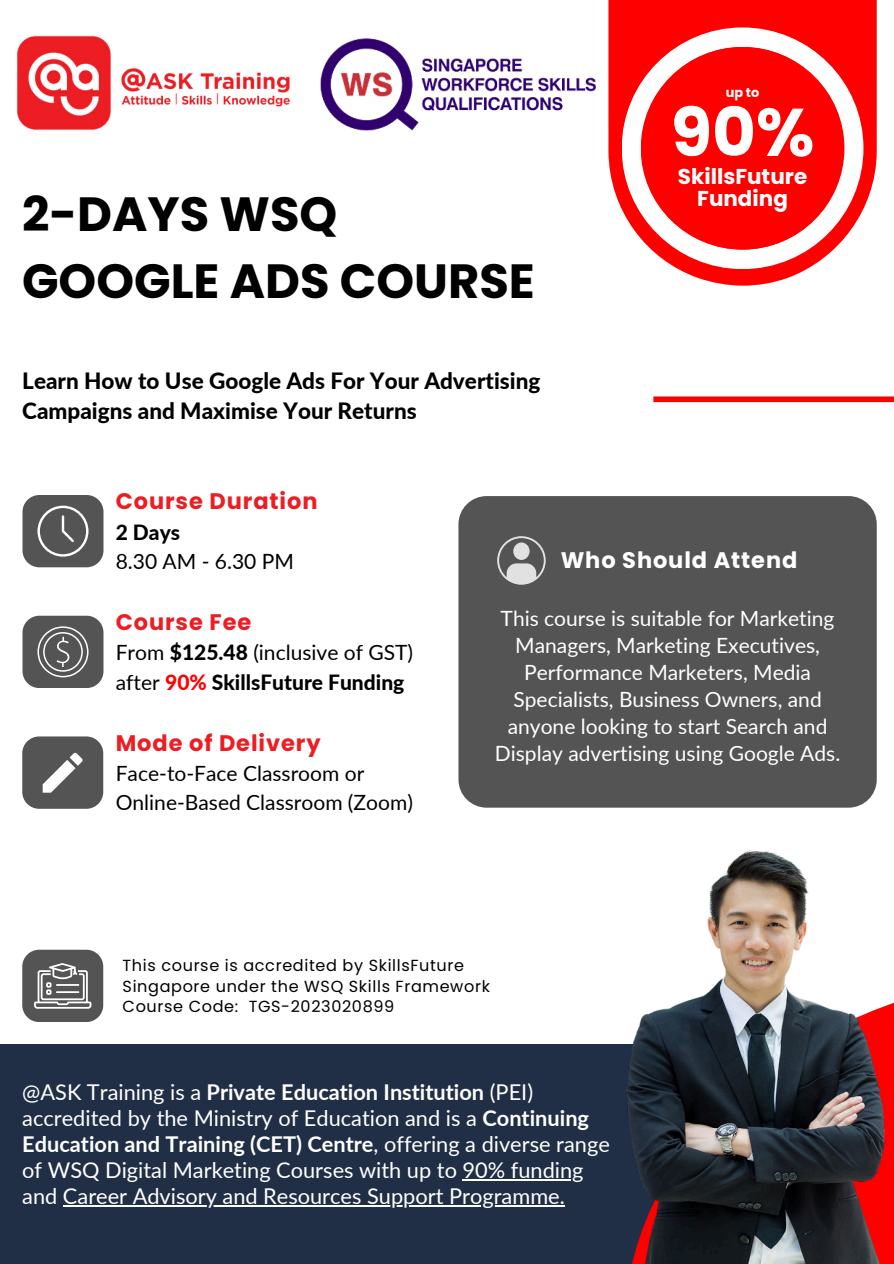
<style>
.page{position:relative;width:894px;height:1264px;background:#fff}
.page>*{position:absolute;margin:0;border:0;box-sizing:border-box;transform-origin:0 0}
.t1{font:700 67.2px "Poppins";color:#fff}
.t2{font:700 48px/66.3px "Poppins";color:#000}
.t3{font:800 22.5px/30.3px "Lato";color:#000}
.t4{font:700 22.5px "Poppins";letter-spacing:.04em;color:#ec1d23}
.t5{font:700 22.5px "Poppins";letter-spacing:.04em;color:#fff}
.t6{font:21.75px/26px "Lato";color:#fff}
.t7{font:700 21.45px/21.3px "Poppins";color:#fff;text-align:center}
.t8{font:21px/27px "Lato";color:#fff;text-align:center}
.t9{font:21px/29.2px "Lato";color:#000}
.t10{font:800 21px/29.2px "Lato";color:#000}
.t11{font:16.05px/20.2px "Poppins";letter-spacing:.04em;color:#000}
.t12{font:700 12.9px "Poppins";color:#fff}
.s1{font-weight:400}
.s2{color:#f00}
.s3{font-weight:700}
</style>
<div class="page">
<div style="left:653px;top:396px;width:240px;height:6px;background:#f00"></div>
<svg style="left:608px;top:0;width:268px;height:285px;fill:#f00"></svg>
<svg style="left:621px;top:27px;width:242px;height:242px"></svg>
<div style="left:640px;top:47px;width:204px;height:203px;background:#f00;border-radius:50%"></div>
<img style="left:17px;top:35px;width:273px;height:95px">
<img style="left:320px;top:38px;width:276px;height:93px">
<div style="left:0;top:1043px;width:892px;height:220px;background:#212f46"></div>
<div style="left:22px;top:949px;width:81px;height:73px;background:#545454;border-radius:17px"></div>
<svg style="left:34px;top:963px;width:57px;height:45px"></svg>
<hr style="left:56px;top:991px;width:23px;height:2px;background:#fff">
<div style="left:22px;top:495px;width:81px;height:72px;background:#545454;border-radius:17px"></div>
<svg style="left:37px;top:505px;width:51px;height:51px"></svg>
<div style="left:22px;top:736px;width:81px;height:72px;background:#545454;border-radius:17px"></div>
<svg style="left:43px;top:752px;width:40px;height:40px"></svg>
<div style="left:22px;top:615px;width:81px;height:73px;background:#545454;border-radius:17px"></div>
<svg style="left:37px;top:626px;width:51px;height:51px"></svg>
<div style="left:458px;top:496px;width:418px;height:311px;background:#545454;border-radius:28px"></div>
<svg style="left:497px;top:536px;width:48px;height:48px"></svg>
<img style="left:562px;top:787px;width:331px;height:476px">
<hr style="left:462px;top:1179px;width:121px;height:1px;background:#fff">
<hr style="left:63px;top:1204px;width:501px;height:2px;background:#fff">
<h2 class="t2" style="left:22px;top:182px;width:514px">2-DAYS WSQ<br>GOOGLE ADS COURSE</h2>
<p class="t12" style="left:725px;top:85px;width:35px">up to</p>
<h1 class="t1" style="left:670px;top:93px;width:145px">90%</h1>
<p class="t7" style="left:677px;top:166px;width:131px">SkillsFuture<br>Funding</p>
<p class="t3" style="left:22px;top:364px;width:519px">Learn How to Use Google Ads For Your Advertising<br>Campaigns and Maximise Your Returns</p>
<p class="t4" style="left:116px;top:488px;width:203px">Course Duration</p>
<p class="t10" style="left:116px;top:516px;width:66px">2 Days</p>
<p class="t9" style="left:116px;top:545px;width:180px">8.30 AM - 6.30 PM</p>
<p class="t5" style="left:560px;top:547px;width:238px">Who Should Attend</p>
<p class="t4" style="left:116px;top:609px;width:137px">Course Fee</p>
<p class="t8" style="left:494px;top:604px;width:347px">This course is suitable for Marketing Managers, Marketing Executives, Performance Marketers, Media Specialists, Business Owners, and anyone looking to start Search and Display advertising using Google Ads.</p>
<p class="t10" style="left:116px;top:637px;width:299px"><span class="s1">From</span> $125.48 <span class="s1">(inclusive of GST) after</span> <span class="s2">90%</span> SkillsFuture Funding</p>
<p class="t4" style="left:116px;top:729px;width:206px">Mode of Delivery</p>
<p class="t9" style="left:116px;top:758px;width:298px">Face-to-Face Classroom or<br>Online-Based Classroom (Zoom)</p>
<p class="t11" style="left:123px;top:955px;width:369px">This course is accredited by SkillsFuture<br>Singapore under the WSQ Skills Framework<br>Course Code: TGS-2023020899</p>
<p class="t6" style="left:22px;top:1078px;width:589px">@ASK Training is a <span class="s3">Private Education Institution</span> (PEI) accredited by the Ministry of Education and is a <span class="s3">Continuing Education and Training (CET) Centre</span>, offering a diverse range of WSQ Digital Marketing Courses with up to 90% funding and Career Advisory and Resources Support Programme.</p>
</div>
